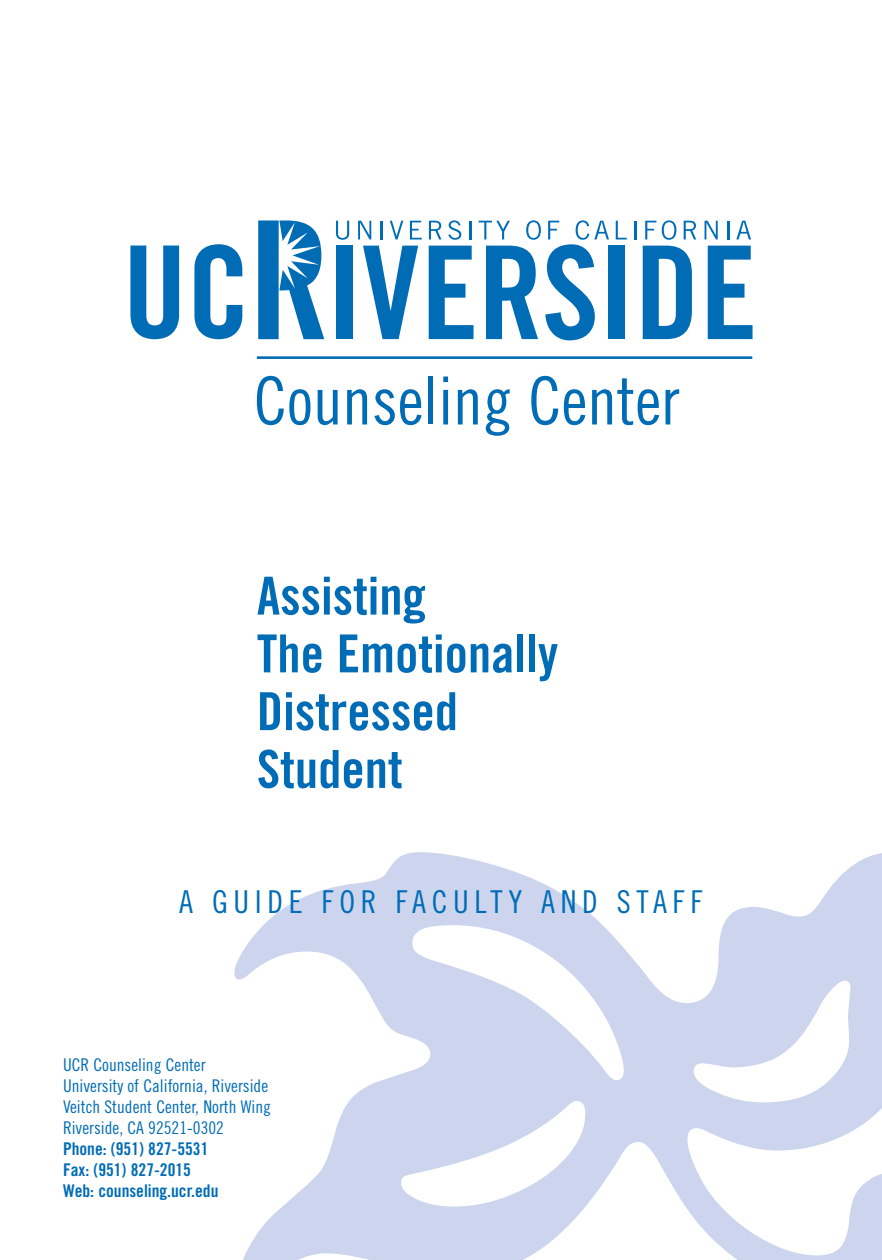
<style>
.page{position:relative;width:882px;height:1260px;background:#fff}
.page>*{position:absolute;margin:0;border:0;box-sizing:border-box;transform-origin:0 0}
.t1{font:66.5px "Trade Gothic Cond Eighteen";color:#006cb6}
.t2{font:52.5px/57.8px "Trade Gothic Bold Cond Twenty";color:#006cb6}
.t3{font:31.5px "Trade Gothic Cond Eighteen";letter-spacing:.175em;color:#006cb6}
.t4{font:17.5px/21px "Trade Gothic Cond Eighteen";color:#006cb6}
.t5{font:17.5px/21px "Trade Gothic Bold Cond Twenty";color:#006cb6}
</style>
<div class="page">
<svg style="left:234px;top:852px;width:648px;height:408px;fill:#ccd5ed"></svg>
<hr style="left:257px;top:356px;width:495px;height:3px;background:#006cb6">
<svg style="left:336px;top:221px;width:13px;height:19px"></svg>
<svg style="left:358px;top:221px;width:13px;height:18px"></svg>
<svg style="left:381px;top:221px;width:2px;height:18px"></svg>
<svg style="left:390px;top:221px;width:13px;height:18px"></svg>
<svg style="left:410px;top:221px;width:12px;height:18px"></svg>
<svg style="left:616px;top:221px;width:11px;height:18px"></svg>
<svg style="left:634px;top:221px;width:2px;height:18px"></svg>
<svg style="left:645px;top:221px;width:11px;height:18px"></svg>
<svg style="left:662px;top:220px;width:14px;height:20px"></svg>
<svg style="left:684px;top:221px;width:12px;height:18px"></svg>
<svg style="left:705px;top:221px;width:13px;height:18px"></svg>
<svg style="left:727px;top:221px;width:2px;height:18px"></svg>
<svg style="left:736px;top:221px;width:15px;height:18px"></svg>
<div style="left:336px;top:246px;width:16px;height:93px;background:#006cb6"></div>
<svg style="left:363px;top:246px;width:55px;height:93px"></svg>
<svg style="left:429px;top:220px;width:180px;height:120px"></svg>
<div style="left:609px;top:246px;width:16px;height:93px;background:#006cb6"></div>
<svg style="left:643px;top:246px;width:49px;height:93px"></svg>
<svg style="left:708px;top:246px;width:45px;height:93px"></svg>
<svg style="left:130px;top:246px;width:49px;height:93px"></svg>
<svg style="left:194px;top:244px;width:48px;height:95px"></svg>
<svg style="left:258px;top:220px;width:66px;height:119px"></svg>
<h1 class="t1" style="left:254px;top:376px;width:427px">Counseling Center</h1>
<h2 class="t2" style="left:257px;top:571px;width:303px">Assisting<br>The Emotionally<br>Distressed<br>Student</h2>
<h3 class="t3" style="left:179px;top:890px;width:525px">A GUIDE FOR FACULTY AND STAFF</h3>
<p class="t4" style="left:63px;top:1056px;width:209px">UCR Counseling Center<br>University of California, Riverside<br>Veitch Student Center, North Wing<br>Riverside, CA 92521-0302</p>
<p class="t5" style="left:63px;top:1140px;width:157px">Phone: (951) 827-5531<br>Fax: (951) 827-2015<br>Web: counseling.ucr.edu</p>
</div>
